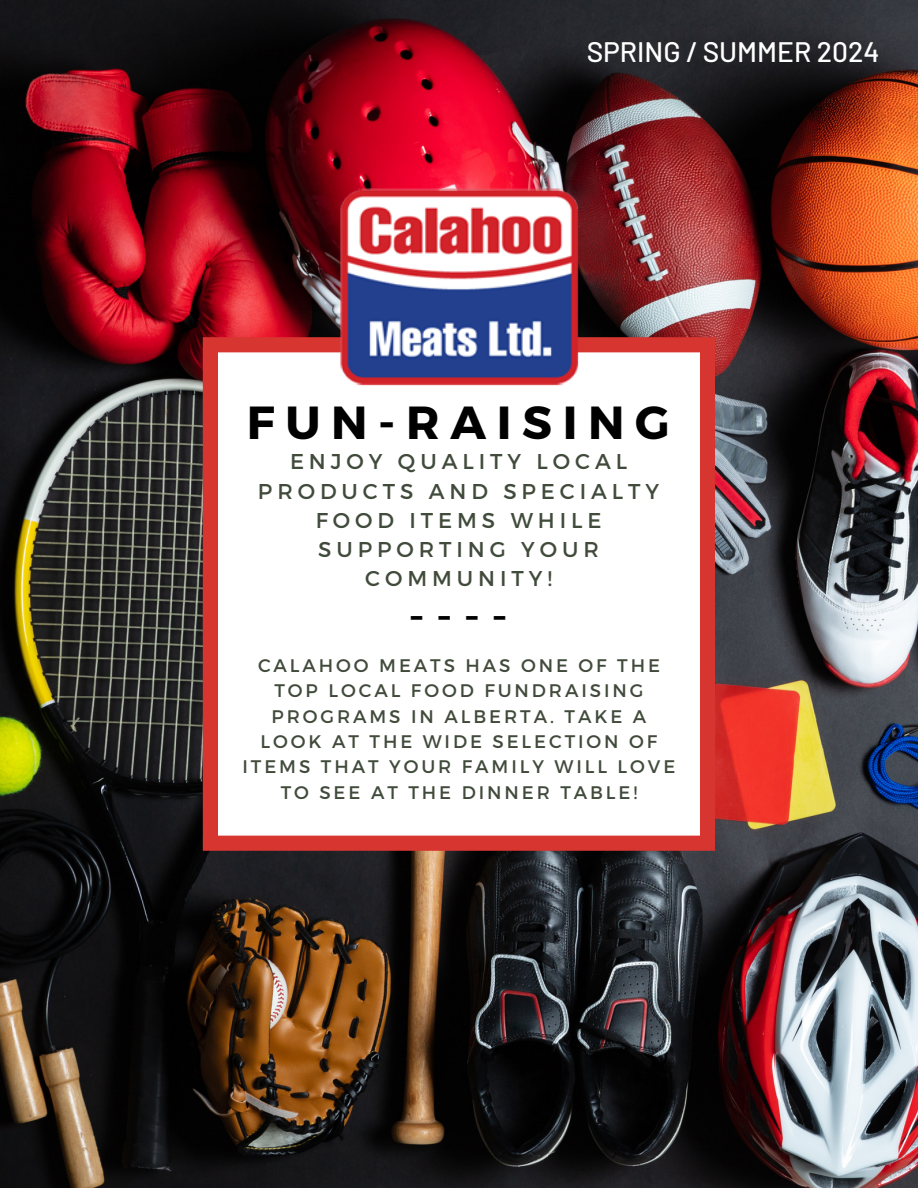
<style>
.page{position:relative;width:918px;height:1188px;background:#fff}
.page>*{position:absolute;margin:0;border:0;box-sizing:border-box;transform-origin:0 0}
.t1{font:700 46.35px "Montserrat";letter-spacing:.23em;color:#000}
.t2{font:46.35px "Montserrat";color:#000}
.t3{font:500 28.2px "Barlow";color:#fff}
.t4{font:21.45px/29.2px "Montserrat";letter-spacing:.23em;color:#414b3b;text-align:center}
.t5{font:18.15px/25.3px "Montserrat";letter-spacing:.16em;color:#414b3b;text-align:center}
</style>
<div class="page">
<img style="left:0;top:0;width:918px;height:1188px">
<svg style="left:203px;top:337px;width:512px;height:514px"></svg>
<img style="left:331px;top:182px;width:255px;height:212px">
<p class="t3" style="left:587px;top:34px;width:294px">SPRING / SUMMER 2024</p>
<h1 class="t1" style="left:247px;top:393px;width:424px">FUN-RAISING</h1>
<p class="t4" style="left:258px;top:446px;width:403px">ENJOY QUALITY LOCAL<br>PRODUCTS AND SPECIALTY<br>FOOD ITEMS WHILE<br>SUPPORTING YOUR<br>COMMUNITY!</p>
<p class="t2" style="left:408px;top:586px;width:102px">----</p>
<h3 class="t5" style="left:243px;top:652px;width:434px">CALAHOO MEATS HAS ONE OF THE<br>TOP LOCAL FOOD FUNDRAISING<br>PROGRAMS IN ALBERTA. TAKE A<br>LOOK AT THE WIDE SELECTION OF<br>ITEMS THAT YOUR FAMILY WILL LOVE<br>TO SEE AT THE DINNER TABLE!</h3>
</div>
